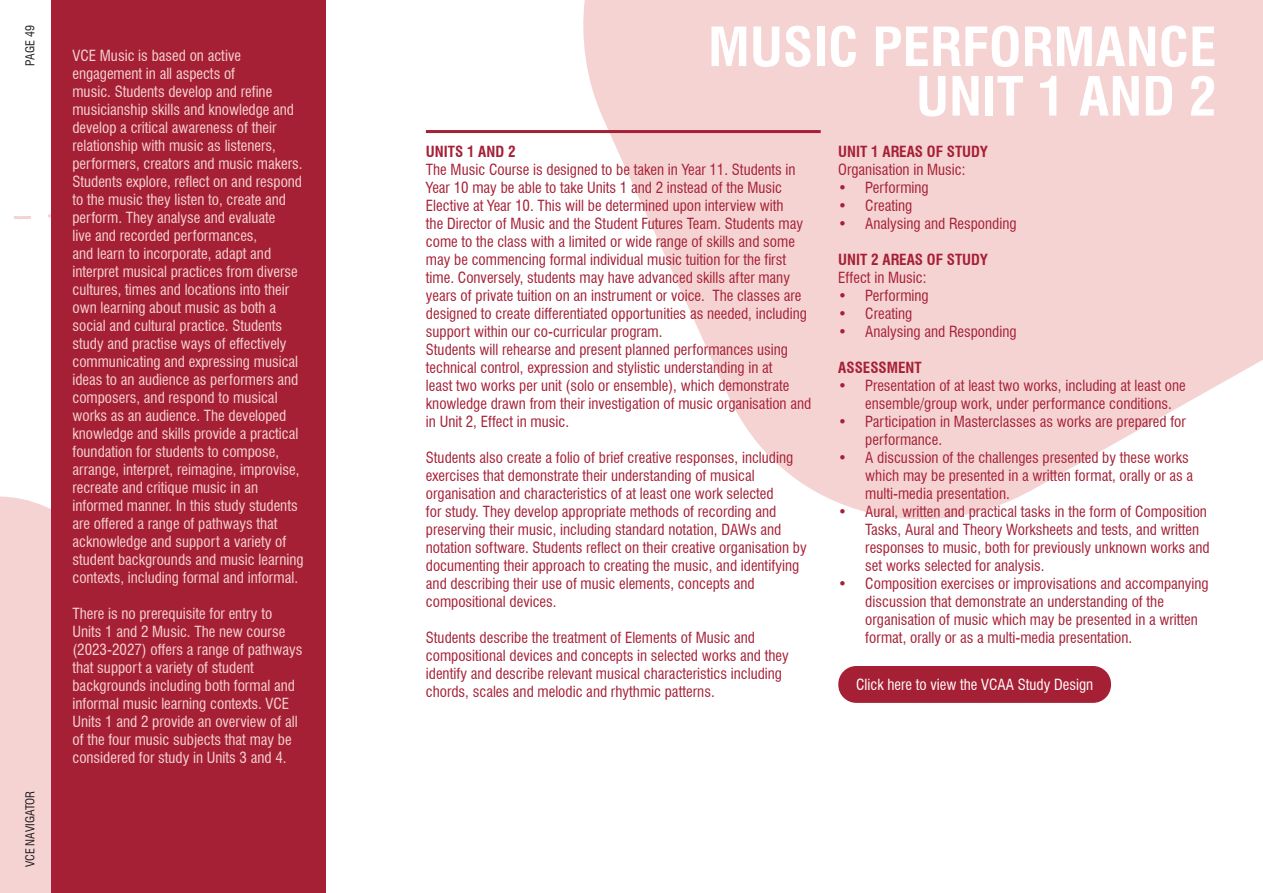
<style>
.page{position:relative;width:1263px;height:893px;background:#fff}
.page>*{position:absolute;margin:0;border:0;box-sizing:border-box;transform-origin:0 0}
.t1{font:700 condensed 52.5px/49.5px "Swiss 721 BT";color:#fff;text-align:right;scale:1.06 1}
.Body{font:condensed 15px/18px "Swiss 721 BT";color:#a62035}
.Body-2{font:condensed 15px/18px "Swiss 721 BT";color:#f5d3d3}
.Body-3{font:700 condensed 15px "Swiss 721 BT";color:#a62035}
.Body-4{font:condensed 15px "Swiss 721 BT";color:#fff}
.t2{font:condensed 12px "Swiss 721 BT";color:#231f20}
</style>
<div class="page">
<svg style="left:0;top:479px;width:326px;height:414px;background:#f3d1d2"></svg>
<svg style="left:14px;top:96px;width:312px;height:127px"></svg>
<svg style="left:569px;top:0;width:694px;height:520px;fill:#f5d3d3"></svg>
<div style="left:51px;top:0;width:274px;height:893px;background:#a62035"></div>
<hr style="left:426px;top:130px;width:395px;height:3px;background:#a62035">
<div style="left:838px;top:666px;width:273px;height:37px;background:#a62035;border-radius:18px"></div>
<p class="t2" style="left:23px;top:66px;width:42px;rotate:-90deg">PAGE 49</p>
<p class="t2" style="left:23px;top:867px;width:78px;rotate:-90deg">VCE NAVIGATOR</p>
<p class="Body-2" style="left:72px;top:46px;width:233px">VCE Music is based on active engagement in all aspects of<br>music. Students develop and refine musicianship skills and knowledge and develop a critical awareness of their relationship with music as listeners, performers, creators and music makers.<br>Students explore, reflect on and respond to the music they listen to, create and perform. They analyse and evaluate<br>live and recorded performances,<br>and learn to incorporate, adapt and interpret musical practices from diverse cultures, times and locations into their own learning about music as both a social and cultural practice. Students study and practise ways of effectively communicating and expressing musical ideas to an audience as performers and composers, and respond to musical works as an audience. The developed knowledge and skills provide a practical foundation for students to compose, arrange, interpret, reimagine, improvise, recreate and critique music in an informed manner. In this study students are offered a range of pathways that acknowledge and support a variety of student backgrounds and music learning contexts, including formal and informal.</p>
<p class="Body-2" style="left:72px;top:604px;width:231px">There is no prerequisite for entry to Units 1 and 2 Music. The new course (2023-2027) offers a range of pathways that support a variety of student backgrounds including both formal and informal music learning contexts. VCE Units 1 and 2 provide an overview of all of the four music subjects that may be considered for study in Units 3 and 4.</p>
<p class="t1" style="left:708px;top:22px;width:481px">MUSIC PERFORMANCE<br>UNIT 1 AND 2</p>
<p class="Body-3" style="left:426px;top:143px;width:91px">UNITS 1 AND 2</p>
<p class="Body" style="left:426px;top:161px;width:382px">The Music Course is designed to be taken in Year 11. Students in Year 10 may be able to take Units 1 and 2 instead of the Music Elective at Year 10. This will be determined upon interview with<br>the Director of Music and the Student Futures Team. Students may come to the class with a limited or wide range of skills and some may be commencing formal individual music tuition for the first time. Conversely, students may have advanced skills after many years of private tuition on an instrument or voice. The classes are designed to create differentiated opportunities as needed, including support within our co-curricular program.</p>
<p class="Body" style="left:426px;top:341px;width:387px">Students will rehearse and present planned performances using technical control, expression and stylistic understanding in at<br>least two works per unit (solo or ensemble), which demonstrate knowledge drawn from their investigation of music organisation and in Unit 2, Effect in music.</p>
<p class="Body" style="left:426px;top:449px;width:382px">Students also create a folio of brief creative responses, including exercises that demonstrate their understanding of musical organisation and characteristics of at least one work selected<br>for study. They develop appropriate methods of recording and preserving their music, including standard notation, DAWs and notation software. Students reflect on their creative organisation by documenting their approach to creating the music, and identifying and describing their use of music elements, concepts and compositional devices.</p>
<p class="Body" style="left:426px;top:629px;width:364px">Students describe the treatment of Elements of Music and compositional devices and concepts in selected works and they identify and describe relevant musical characteristics including chords, scales and melodic and rhythmic patterns.</p>
<p class="Body-3" style="left:838px;top:143px;width:151px">UNIT 1 AREAS OF STUDY</p>
<p class="Body" style="left:838px;top:161px;width:129px">Organisation in Music:</p>
<p class="Body" style="left:838px;top:179px;width:92px">• Performing</p>
<p class="Body" style="left:838px;top:197px;width:75px">• Creating</p>
<p class="Body" style="left:838px;top:215px;width:180px">• Analysing and Responding</p>
<p class="Body-3" style="left:838px;top:251px;width:151px">UNIT 2 AREAS OF STUDY</p>
<p class="Body" style="left:838px;top:269px;width:90px">Effect in Music:</p>
<p class="Body" style="left:838px;top:287px;width:92px">• Performing</p>
<p class="Body" style="left:838px;top:305px;width:75px">• Creating</p>
<p class="Body" style="left:838px;top:323px;width:180px">• Analysing and Responding</p>
<p class="Body-3" style="left:838px;top:359px;width:85px">ASSESSMENT</p>
<p class="Body" style="left:865px;top:377px;width:322px;text-indent:-27px">• Presentation of at least two works, including at least one ensemble/group work, under performance conditions.</p>
<p class="Body" style="left:865px;top:413px;width:322px;text-indent:-27px">• Participation in Masterclasses as works are prepared for performance.</p>
<p class="Body" style="left:865px;top:449px;width:329px;text-indent:-27px">• A discussion of the challenges presented by these works which may be presented in a written format, orally or as a multi-media presentation.</p>
<p class="Body" style="left:865px;top:503px;width:346px;text-indent:-27px">• Aural, written and practical tasks in the form of Composition Tasks, Aural and Theory Worksheets and tests, and written responses to music, both for previously unknown works and set works selected for analysis.</p>
<p class="Body" style="left:865px;top:575px;width:345px;text-indent:-27px">• Composition exercises or improvisations and accompanying discussion that demonstrate an understanding of the organisation of music which may be presented in a written format, orally or as a multi-media presentation.</p>
<p class="Body-4" style="left:856px;top:676px;width:239px">Click here to view the VCAA Study Design</p>
</div>
